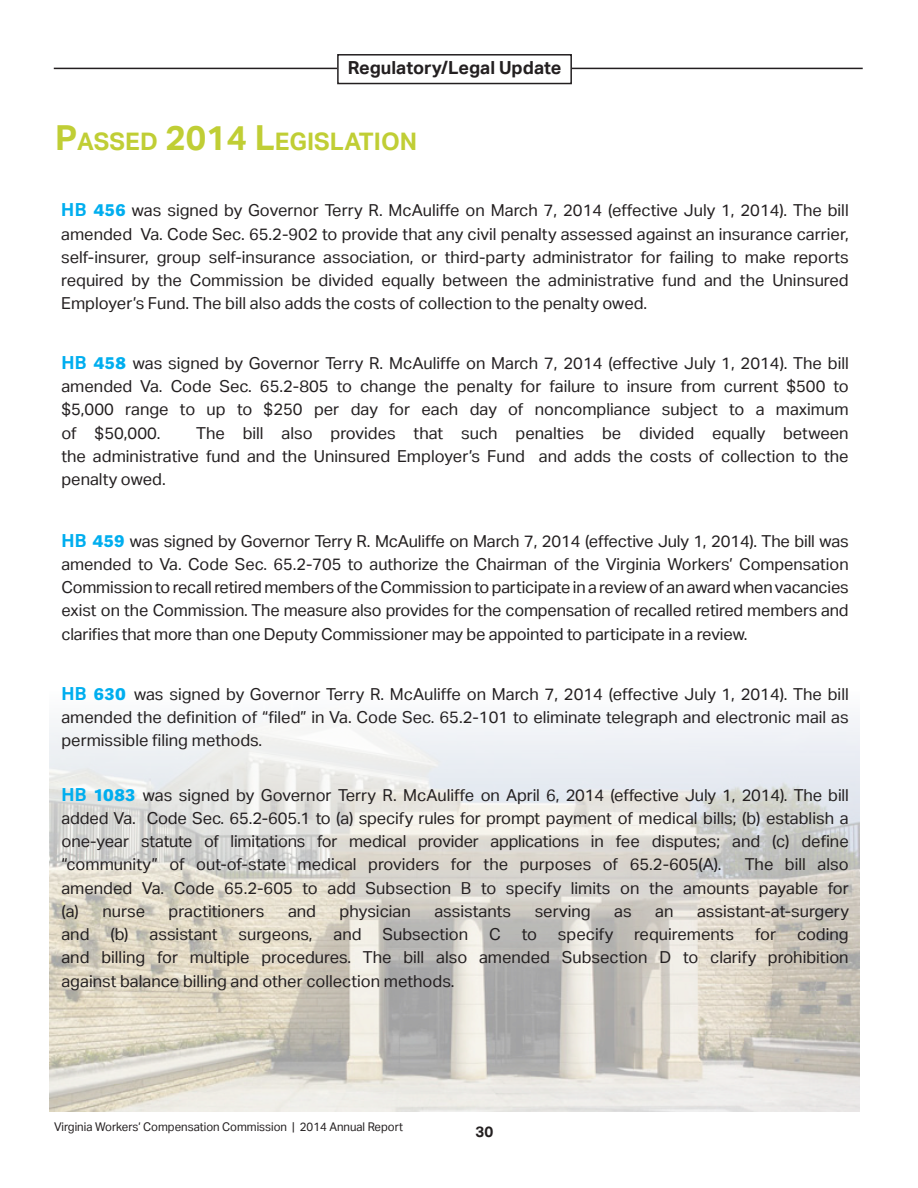
<style>
.page{position:relative;width:918px;height:1188px;background:#fff}
.page>*{position:absolute;margin:0;border:0;box-sizing:border-box;transform-origin:0 0}
.t1{font:700 24.15px "Aktiv Grotesk";color:#c0ce35}
.t2{font:700 18px "Aktiv Grotesk";color:#231f20}
.t3{font:16.5px "Aktiv Grotesk";color:#231f20}
.t4{font:700 15px "Aktiv Grotesk";color:#231f20}
.t5{font:12px "Aktiv Grotesk";color:#231f20;scale:.95 1}
.s1{font-size:34.5px}
.s2{font-weight:700;font-size:18px;color:#00aeef}
.s3{font-family:"Adelle Sans";font-weight:700;font-size:21px;color:#00aeef}
</style>
<div class="page">
<img style="left:50px;top:717px;width:810px;height:394px">
<hr style="left:572px;top:68px;width:291px;height:1px;background:#231f20">
<hr style="left:54px;top:68px;width:283px;height:1px;background:#231f20">
<div style="left:337px;top:54px;width:235px;height:30px;border:2px solid #231f20"></div>
<p class="t2" style="left:348px;top:56px;width:215px">Regulatory/Legal Update</p>
<p class="t1" style="left:55px;top:126px;width:364px"><span class="s1">P</span>ASSED <span class="s1">2014 L</span>EGISLATION</p>
<p class="t3" style="left:61px;top:201px;width:789px"><span class="s2">HB</span> <span class="s3">456</span> was signed by Governor Terry R. McAuliffe on March 7, 2014 (effective July 1, 2014). The bill</p>
<p class="t3" style="left:61px;top:224px;width:789px">amended Va. Code Sec. 65.2-902 to provide that any civil penalty assessed against an insurance carrier,</p>
<p class="t3" style="left:61px;top:247px;width:789px">self-insurer, group self-insurance association, or third-party administrator for failing to make reports</p>
<p class="t3" style="left:61px;top:270px;width:789px">required by the Commission be divided equally between the administrative fund and the Uninsured</p>
<p class="t3" style="left:61px;top:294px;width:588px">Employer’s Fund. The bill also adds the costs of collection to the penalty owed.</p>
<p class="t3" style="left:61px;top:353px;width:789px"><span class="s2">HB</span> <span class="s3">458</span> was signed by Governor Terry R. McAuliffe on March 7, 2014 (effective July 1, 2014). The bill</p>
<p class="t3" style="left:61px;top:377px;width:789px">amended Va. Code Sec. 65.2-805 to change the penalty for failure to insure from current $500 to</p>
<p class="t3" style="left:61px;top:400px;width:789px">$5,000 range to up to $250 per day for each day of noncompliance subject to a maximum</p>
<p class="t3" style="left:61px;top:423px;width:101px">of $50,000.</p>
<p class="t3" style="left:196px;top:423px;width:654px">The bill also provides that such penalties be divided equally between</p>
<p class="t3" style="left:61px;top:446px;width:789px">the administrative fund and the Uninsured Employer’s Fund and adds the costs of collection to the</p>
<p class="t3" style="left:61px;top:470px;width:106px">penalty owed.</p>
<p class="t3" style="left:61px;top:531px;width:789px"><span class="s2">HB</span> <span class="s3">459</span> was signed by Governor Terry R. McAuliffe on March 7, 2014 (effective July 1, 2014). The bill was</p>
<p class="t3" style="left:61px;top:554px;width:789px">amended to Va. Code Sec. 65.2-705 to authorize the Chairman of the Virginia Workers’ Compensation</p>
<p class="t3" style="left:61px;top:577px;width:789px">Commission to recall retired members of the Commission to participate in a review of an award when vacancies</p>
<p class="t3" style="left:61px;top:601px;width:789px">exist on the Commission. The measure also provides for the compensation of recalled retired members and</p>
<p class="t3" style="left:61px;top:624px;width:688px">clarifies that more than one Deputy Commissioner may be appointed to participate in a review.</p>
<p class="t3" style="left:61px;top:684px;width:789px"><span class="s2">HB</span> <span class="s3">630</span> was signed by Governor Terry R. McAuliffe on March 7, 2014 (effective July 1, 2014). The bill</p>
<p class="t3" style="left:61px;top:707px;width:789px">amended the definition of “filed” in Va. Code Sec. 65.2-101 to eliminate telegraph and electronic mail as</p>
<p class="t3" style="left:61px;top:731px;width:202px">permissible filing methods.</p>
<p class="t3" style="left:61px;top:785px;width:789px"><span class="s2">HB</span> <span class="s3">1083</span> was signed by Governor Terry R. McAuliffe on April 6, 2014 (effective July 1, 2014). The bill</p>
<p class="t3" style="left:61px;top:808px;width:789px">added Va. Code Sec. 65.2-605.1 to (a) specify rules for prompt payment of medical bills; (b) establish a</p>
<p class="t3" style="left:61px;top:832px;width:789px">one-year statute of limitations for medical provider applications in fee disputes; and (c) define</p>
<p class="t3" style="left:61px;top:855px;width:662px">“community” of out-of-state medical providers for the purposes of 65.2-605(A).</p>
<p class="t3" style="left:745px;top:855px;width:105px">The bill also</p>
<p class="t3" style="left:61px;top:878px;width:789px">amended Va. Code 65.2-605 to add Subsection B to specify limits on the amounts payable for</p>
<p class="t3" style="left:61px;top:901px;width:85px">(a) nurse</p>
<p class="t3" style="left:169px;top:901px;width:97px">practitioners</p>
<p class="t3" style="left:288px;top:901px;width:30px">and</p>
<p class="t3" style="left:340px;top:901px;width:73px">physician</p>
<p class="t3" style="left:434px;top:901px;width:78px">assistants</p>
<p class="t3" style="left:535px;top:901px;width:58px">serving</p>
<p class="t3" style="left:614px;top:901px;width:19px">as</p>
<p class="t3" style="left:655px;top:901px;width:20px">an</p>
<p class="t3" style="left:697px;top:901px;width:153px">assistant-at-surgery</p>
<p class="t3" style="left:61px;top:925px;width:30px">and</p>
<p class="t3" style="left:110px;top:925px;width:109px">(b) assistant</p>
<p class="t3" style="left:239px;top:925px;width:75px">surgeons,</p>
<p class="t3" style="left:333px;top:925px;width:30px">and</p>
<p class="t3" style="left:382px;top:925px;width:87px">Subsection</p>
<p class="t3" style="left:489px;top:925px;width:13px">C</p>
<p class="t3" style="left:522px;top:925px;width:17px">to</p>
<p class="t3" style="left:558px;top:925px;width:57px">specify</p>
<p class="t3" style="left:634px;top:925px;width:102px">requirements</p>
<p class="t3" style="left:755px;top:925px;width:23px">for</p>
<p class="t3" style="left:797px;top:925px;width:53px">coding</p>
<p class="t3" style="left:61px;top:948px;width:789px">and billing for multiple procedures. The bill also amended Subsection D to clarify prohibition</p>
<p class="t3" style="left:61px;top:971px;width:394px">against balance billing and other collection methods.</p>
<p class="t5" style="left:54px;top:1120px;width:369px">Virginia Workers’ Compensation Commission | 2014 Annual Report</p>
<p class="t4" style="left:476px;top:1122px;width:19px">30</p>
</div>
